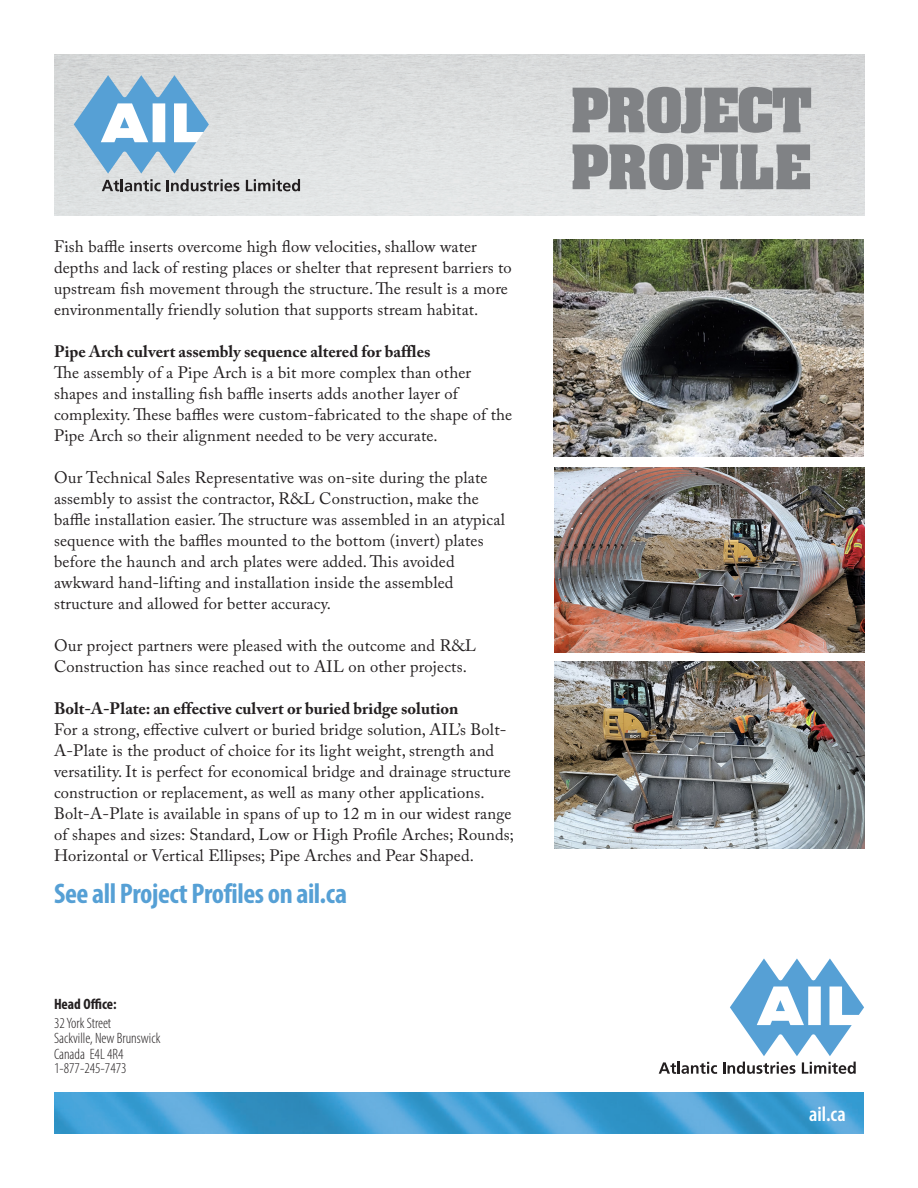
<style>
.page{position:relative;width:918px;height:1188px;background:#fff}
.page>*{position:absolute;margin:0;border:0;box-sizing:border-box;transform-origin:0 0}
.t1{font:700 52.5px/56.8px "Aachen";letter-spacing:-.01em;color:#808285}
.copy{font:700 condensed 28.5px "Myriad Pro";letter-spacing:-.015em;color:#56a0d5}
.t2{font:600 condensed 21px "Myriad Pro";color:#fff}
.copy-2{font:16.5px/21px "Adobe Caslon Pro";letter-spacing:.01em;color:#231f20}
.Sub_2{font:700 16.5px "Adobe Caslon Pro";color:#231f20}
.t3{font:300 condensed 15px/18.6px "Myriad Pro";color:#231f20}
.s1{font-weight:700}
</style>
<div class="page">
<img style="left:54px;top:54px;width:810px;height:162px">
<svg style="left:246px;top:179px;width:54px;height:12px"></svg>
<svg style="left:74px;top:75px;width:165px;height:116px;background:#aec7d8"></svg>
<svg style="left:659px;top:1062px;width:58px;height:12px"></svg>
<svg style="left:723px;top:1062px;width:73px;height:12px"></svg>
<svg style="left:802px;top:1062px;width:54px;height:12px"></svg>
<svg style="left:730px;top:958px;width:134px;height:98px"></svg>
<img style="left:54px;top:1093px;width:809px;height:41px">
<img style="left:553px;top:239px;width:310px;height:217px">
<img style="left:555px;top:467px;width:309px;height:186px">
<img style="left:555px;top:662px;width:309px;height:186px">
<p class="copy-2" style="left:54px;top:236px;width:459px">Fish baffle inserts overcome high flow velocities, shallow water depths and lack of resting places or shelter that represent barriers to upstream fish movement through the structure. The result is a more environmentally friendly solution that supports stream habitat.</p>
<p class="Sub_2" style="left:54px;top:342px;width:378px">Pipe Arch culvert assembly sequence altered for baffles</p>
<p class="copy-2" style="left:54px;top:362px;width:460px">The assembly of a Pipe Arch is a bit more complex than other shapes and installing fish baffle inserts adds another layer of complexity. These baffles were custom-fabricated to the shape of the Pipe Arch so their alignment needed to be very accurate.</p>
<p class="copy-2" style="left:54px;top:467px;width:453px">Our Technical Sales Representative was on-site during the plate assembly to assist the contractor, R&amp;L Construction, make the baffle installation easier. The structure was assembled in an atypical sequence with the baffles mounted to the bottom (invert) plates before the haunch and arch plates were added. This avoided awkward hand-lifting and installation inside the assembled structure and allowed for better accuracy.</p>
<p class="copy-2" style="left:54px;top:635px;width:424px">Our project partners were pleased with the outcome and R&amp;L<br>Construction has since reached out to AIL on other projects.</p>
<p class="Sub_2" style="left:54px;top:699px;width:406px">Bolt-A-Plate: an effective culvert or buried bridge solution</p>
<p class="copy-2" style="left:54px;top:719px;width:462px">For a strong, effective culvert or buried bridge solution, AIL’s Bolt-A-Plate is the product of choice for its light weight, strength and versatility. It is perfect for economical bridge and drainage structure construction or replacement, as well as many other applications.<br>Bolt-A-Plate is available in spans of up to 12 m in our widest range of shapes and sizes: Standard, Low or High Profile Arches; Rounds; Horizontal or Vertical Ellipses; Pipe Arches and Pear Shaped.</p>
<p class="copy" style="left:54px;top:876px;width:295px">See all Project Profiles on ail.ca</p>
<p class="t3" style="left:54px;top:995px;width:64px"><span class="s1">Head Office:<br></span>32 York Street</p>
<p class="t3" style="left:54px;top:1031px;width:108px;line-height:15.5px">Sackville, New Brunswick<br>Canada E4L 4R4</p>
<p class="t3" style="left:54px;top:1059px;width:74px">1-877-245-7473</p>
<p class="t1" style="left:571px;top:80px;width:243px">PROJECT<br>PROFILE</p>
<p class="t2" style="left:809px;top:1101px;width:38px">ail.ca</p>
</div>
